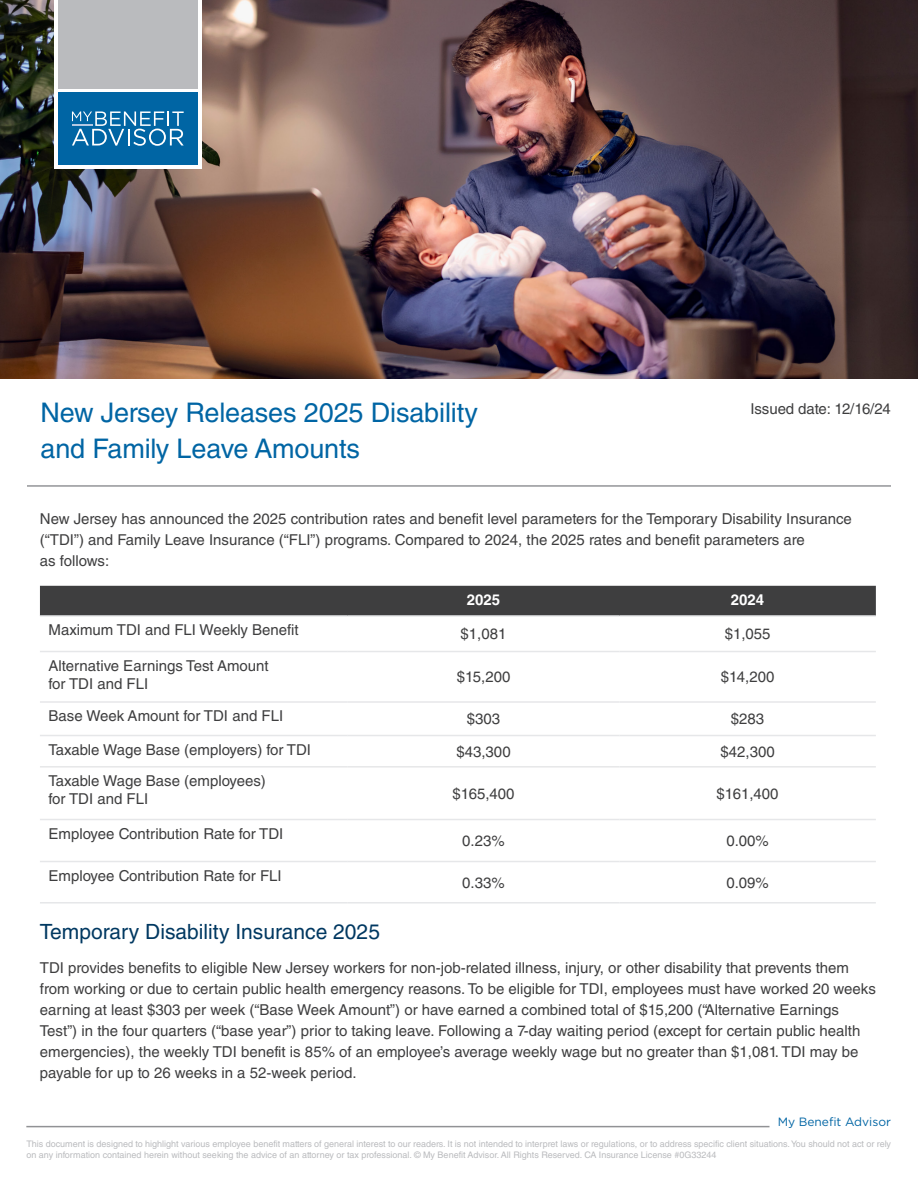
<style>
.page{position:relative;width:918px;height:1188px;background:#fff}
.page>*{position:absolute;margin:0;border:0;box-sizing:border-box;transform-origin:0 0}
.t1{font:27px/36px "Helvetica LT Std";letter-spacing:-.005em;color:#0065a4}
.t2{font:21px "Helvetica LT Std";color:#003861}
.t3{font:15px/21px "Helvetica LT Std";color:#3e3e3f}
.t4{font:700 15px "Helvetica LT Std";color:#fff}
.t5{font:12px "Gotham";color:#0065a4}
.t6{font:9px/10.8px "Helvetica LT Std";color:#babbbe}
</style>
<div class="page">
<hr style="left:26px;top:1126px;width:744px;height:1px;background:#919295">
<img style="left:0;top:0;width:918px;height:379px">
<hr style="left:27px;top:485px;width:864px;height:2px;background:#939598">
<div style="left:40px;top:586px;width:836px;height:29px;background:#3e3e3f"></div>
<hr style="left:40px;top:615px;width:308px;height:2px;background:#e6e7e9">
<hr style="left:348px;top:615px;width:271px;height:2px;background:#e6e7e9">
<hr style="left:619px;top:615px;width:257px;height:2px;background:#e6e7e9">
<hr style="left:40px;top:651px;width:308px;height:1px;background:#e6e7e9">
<hr style="left:348px;top:651px;width:271px;height:1px;background:#e6e7e9">
<hr style="left:619px;top:651px;width:257px;height:1px;background:#e6e7e9">
<hr style="left:40px;top:701px;width:308px;height:2px;background:#e6e7e9">
<hr style="left:348px;top:701px;width:271px;height:2px;background:#e6e7e9">
<hr style="left:619px;top:701px;width:257px;height:2px;background:#e6e7e9">
<hr style="left:40px;top:735px;width:308px;height:1px;background:#e6e7e9">
<hr style="left:348px;top:735px;width:271px;height:1px;background:#e6e7e9">
<hr style="left:619px;top:735px;width:257px;height:1px;background:#e6e7e9">
<hr style="left:40px;top:766px;width:308px;height:2px;background:#e6e7e9">
<hr style="left:348px;top:766px;width:271px;height:2px;background:#e6e7e9">
<hr style="left:619px;top:766px;width:257px;height:2px;background:#e6e7e9">
<hr style="left:40px;top:819px;width:308px;height:1px;background:#e6e7e9">
<hr style="left:348px;top:819px;width:271px;height:1px;background:#e6e7e9">
<hr style="left:619px;top:819px;width:257px;height:1px;background:#e6e7e9">
<hr style="left:40px;top:861px;width:308px;height:1px;background:#e6e7e9">
<hr style="left:348px;top:861px;width:271px;height:1px;background:#e6e7e9">
<hr style="left:619px;top:861px;width:257px;height:1px;background:#e6e7e9">
<hr style="left:40px;top:902px;width:308px;height:2px;background:#e6e7e9">
<hr style="left:348px;top:902px;width:271px;height:2px;background:#e6e7e9">
<hr style="left:619px;top:902px;width:257px;height:2px;background:#e6e7e9">
<div style="left:54px;top:0;width:147px;height:169px;background:#fff"></div>
<div style="left:58px;top:92px;width:139px;height:73px;background:#0065a4"></div>
<svg style="left:72px;top:111px;width:112px;height:35px"></svg>
<hr style="left:72px;top:124px;width:20px;height:2px;background:#b2c7e2">
<div style="left:58px;top:0;width:139px;height:89px;background:#babbbe"></div>
<p class="t1" style="left:40px;top:395px;width:439px">New Jersey Releases 2025 Disability and Family Leave Amounts</p>
<p class="t3" style="left:750px;top:398px;width:142px">Issued date: 12/16/24</p>
<p class="t3" style="left:40px;top:508px;width:813px">New Jersey has announced the 2025 contribution rates and benefit level parameters for the Temporary Disability Insurance (“TDI”) and Family Leave Insurance (“FLI”) programs. Compared to 2024, the 2025 rates and benefit parameters are<br>as follows:</p>
<p class="t4" style="left:467px;top:591px;width:35px">2025</p>
<p class="t4" style="left:731px;top:591px;width:35px">2024</p>
<p class="t3" style="left:49px;top:620px;width:252px">Maximum TDI and FLI Weekly Benefit</p>
<p class="t3" style="left:461px;top:623px;width:47px">$1,081</p>
<p class="t3" style="left:725px;top:623px;width:47px">$1,055</p>
<p class="t3" style="left:49px;top:657px;width:222px;line-height:18px">Alternative Earnings Test Amount for TDI and FLI</p>
<p class="t3" style="left:457px;top:666px;width:55px">$15,200</p>
<p class="t3" style="left:721px;top:666px;width:55px">$14,200</p>
<p class="t3" style="left:49px;top:706px;width:236px">Base Week Amount for TDI and FLI</p>
<p class="t3" style="left:467px;top:708px;width:35px">$303</p>
<p class="t3" style="left:731px;top:708px;width:35px">$283</p>
<p class="t3" style="left:49px;top:739px;width:264px">Taxable Wage Base (employers) for TDI</p>
<p class="t3" style="left:456px;top:741px;width:56px">$43,300</p>
<p class="t3" style="left:721px;top:741px;width:56px">$42,300</p>
<p class="t3" style="left:49px;top:772px;width:219px;line-height:18px">Taxable Wage Base (employees) for TDI and FLI</p>
<p class="t3" style="left:453px;top:783px;width:63px">$165,400</p>
<p class="t3" style="left:717px;top:783px;width:63px">$161,400</p>
<p class="t3" style="left:49px;top:823px;width:236px">Employee Contribution Rate for TDI</p>
<p class="t3" style="left:462px;top:830px;width:44px">0.23%</p>
<p class="t3" style="left:726px;top:830px;width:44px">0.00%</p>
<p class="t3" style="left:49px;top:865px;width:235px">Employee Contribution Rate for FLI</p>
<p class="t3" style="left:462px;top:872px;width:44px">0.33%</p>
<p class="t3" style="left:726px;top:872px;width:44px">0.09%</p>
<p class="t2" style="left:40px;top:919px;width:342px">Temporary Disability Insurance 2025</p>
<p class="t3" style="left:40px;top:957px;width:837px">TDI provides benefits to eligible New Jersey workers for non-job-related illness, injury, or other disability that prevents them from working or due to certain public health emergency reasons. To be eligible for TDI, employees must have worked 20 weeks earning at least $303 per week (“Base Week Amount”) or have earned a combined total of $15,200 (“Alternative Earnings Test”) in the four quarters (“base year”) prior to taking leave. Following a 7-day waiting period (except for certain public health emergencies), the weekly TDI benefit is 85% of an employee’s average weekly wage but no greater than $1,081. TDI may be payable for up to 26 weeks in a 52-week period.</p>
<p class="t5" style="left:778px;top:1114px;width:115px">My Benefit Advisor</p>
<p class="t6" style="left:26px;top:1139px;width:866px">This document is designed to highlight various employee benefit matters of general interest to our readers. It is not intended to interpret laws or regulations, or to address specific client situations. You should not act or rely on any information contained herein without seeking the advice of an attorney or tax professional. © My Benefit Advisor. All Rights Reserved. CA Insurance License #0G33244</p>
</div>
